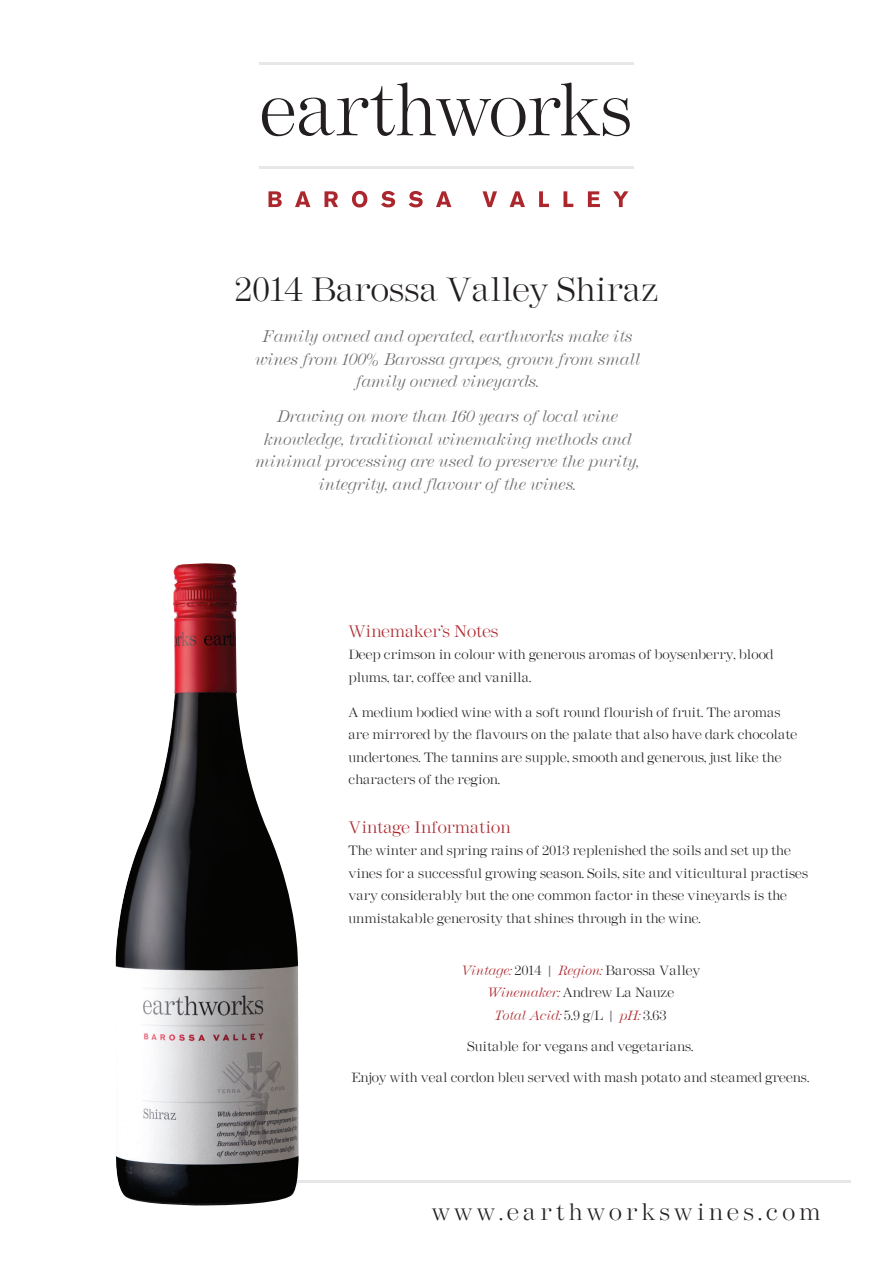
<style>
.page{position:relative;width:893px;height:1263px;background:#fff}
.page>*{position:absolute;margin:0;border:0;box-sizing:border-box;transform-origin:0 0}
.t1{font:30px "Andrich Minerva";color:#231f20}
.t2{font:21px "Andrich Minerva";letter-spacing:.2em;color:#231f20}
.Paragraph{font:italic 15px/22.5px "Andrich Minerva";color:#6c6d70;text-align:center}
.t3{font:15px "Andrich Minerva";color:#ab272d}
.Paragraph-2{font:12px/22.5px "Andrich Minerva";color:#231f20}
.tech_data{font:12px/22.5px "Andrich Minerva";color:#231f20;text-align:center}
.s1{font-style:italic;color:#ab272d}
.s2{color:#6c6d70}
</style>
<div class="page">
<hr style="left:259px;top:62px;width:374px;height:3px;background:#e6e7e9">
<hr style="left:259px;top:166px;width:374px;height:3px;background:#e6e7e9">
<svg style="left:262px;top:82px;width:368px;height:55px"></svg>
<svg style="left:268px;top:191px;width:14px;height:16px"></svg>
<svg style="left:295px;top:191px;width:15px;height:16px"></svg>
<svg style="left:324px;top:191px;width:14px;height:16px"></svg>
<svg style="left:352px;top:191px;width:15px;height:16px"></svg>
<svg style="left:381px;top:191px;width:14px;height:16px"></svg>
<svg style="left:409px;top:191px;width:14px;height:16px"></svg>
<svg style="left:436px;top:191px;width:15px;height:16px"></svg>
<svg style="left:482px;top:191px;width:15px;height:16px"></svg>
<svg style="left:510px;top:191px;width:15px;height:16px"></svg>
<svg style="left:539px;top:191px;width:10px;height:16px"></svg>
<svg style="left:563px;top:191px;width:10px;height:16px"></svg>
<svg style="left:588px;top:191px;width:12px;height:16px"></svg>
<svg style="left:613px;top:191px;width:15px;height:16px"></svg>
<hr style="left:263px;top:1180px;width:587px;height:3px;background:#e6e7e9">
<img style="left:115px;top:563px;width:184px;height:643px">
<p class="t1" style="left:234px;top:272px;width:425px">2014 Barossa Valley Shiraz</p>
<p class="Paragraph" style="left:254px;top:325px;width:386px">Family owned and operated, earthworks make its wines from 100% Barossa grapes, grown from small family owned vineyards.</p>
<p class="Paragraph" style="left:254px;top:406px;width:386px">Drawing on more than 160 years of local wine knowledge, traditional winemaking methods and minimal processing are used to preserve the purity, integrity, and flavour of the wines.</p>
<p class="t3" style="left:349px;top:622px;width:151px">Winemaker’s Notes</p>
<p class="Paragraph-2" style="left:349px;top:643px;width:426px">Deep crimson in colour with generous aromas of boysenberry, blood plums, tar, coffee and vanilla.</p>
<p class="Paragraph-2" style="left:349px;top:701px;width:450px">A medium bodied wine with a soft round flourish of fruit. The aromas are mirrored by the flavours on the palate that also have dark chocolate undertones. The tannins are supple, smooth and generous, just like the characters of the region.</p>
<p class="t3" style="left:349px;top:818px;width:163px">Vintage Information</p>
<p class="Paragraph-2" style="left:349px;top:839px;width:461px">The winter and spring rains of 2013 replenished the soils and set up the vines for a successful growing season. Soils, site and viticultural practises vary considerably but the one common factor in these vineyards is the unmistakable generosity that shines through in the wine.</p>
<p class="tech_data" style="left:460px;top:959px;width:241px"><span class="s1">Vintage:</span> 2014 <span class="s2">|</span> <span class="s1">Region:</span> Barossa Valley<br><span class="s1">Winemaker:</span> Andrew La Nauze<br><span class="s1">Total Acid:</span> 5.9 g/L <span class="s2">|</span> <span class="s1">pH:</span> 3.63</p>
<p class="tech_data" style="left:467px;top:1035px;width:228px">Suitable for vegans and vegetarians.</p>
<p class="tech_data" style="left:351px;top:1066px;width:459px">Enjoy with veal cordon bleu served with mash potato and steamed greens.</p>
<p class="t2" style="left:432px;top:1200px;width:390px">www.earthworkswines.com</p>
</div>
